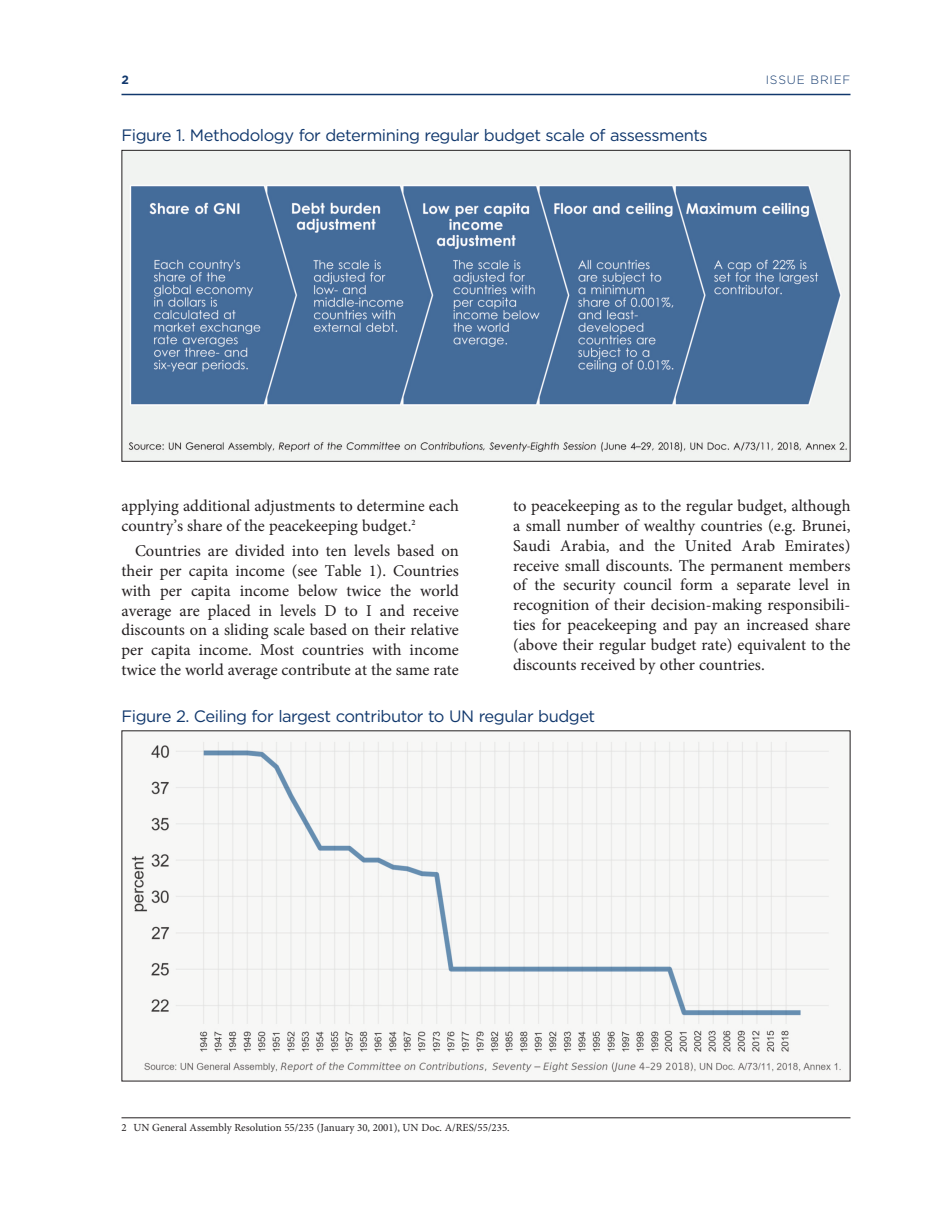
<style>
.page{position:relative;width:945px;height:1215px;background:#fff}
.page>*{position:absolute;margin:0;border:0;box-sizing:border-box;transform-origin:0 0}
.t1{font:16.5px/19.8px "Minion Pro";color:#231f20;text-align:justify}
.t2{font:16.5px "Gotham";letter-spacing:-.03em;color:#11386d}
.t3{font:300 12px "Gotham";letter-spacing:.07em;color:#11386d}
.t4{font:700 12px "Gotham";color:#11386d}
.t5{font:10.8px "Minion Pro";color:#231f20}
</style>
<div class="page">
<hr style="left:122px;top:94px;width:728px;height:1px;background:#11386d">
<hr style="left:122px;top:1117px;width:728px;height:1px;background:#231f20">
<img style="left:131px;top:740px;width:711px;height:333px">
<img style="left:124px;top:152px;width:724px;height:308px">
<p class="t4" style="left:122px;top:73px;width:9px">2</p>
<p class="t3" style="left:766px;top:73px;width:86px">ISSUE BRIEF</p>
<p class="t2" style="left:122px;top:126px;width:588px">Figure 1. Methodology for determining regular budget scale of assessments</p>
<p class="t1" style="left:122px;top:497px;width:339px">applying additional adjustments to determine each country’s share of the peacekeeping budget.<sup>2</sup></p>
<p class="t1" style="left:121px;top:542px;width:339px;text-indent:14px">Countries are divided into ten levels based on their per capita income (see Table 1). Countries with per capita income below twice the world average are placed in levels D to I and receive discounts on a sliding scale based on their relative per capita income. Most countries with income twice the world average contribute at the same rate</p>
<p class="t1" style="left:513px;top:497px;width:339px">to peacekeeping as to the regular budget, although a small number of wealthy countries (e.g. Brunei, Saudi Arabia, and the United Arab Emirates) receive small discounts. The permanent members of the security council form a separate level in recognition of their decision-making responsibili&shy;ties for peacekeeping and pay an increased share (above their regular budget rate) equivalent to the discounts received by other countries.</p>
<p class="t2" style="left:121px;top:707px;width:475px">Figure 2. Ceiling for largest contributor to UN regular budget</p>
<p class="t5" style="left:122px;top:1123px;width:390px">2 UN General Assembly Resolution 55/235 (January 30, 2001), UN Doc. A/RES/55/235.</p>
</div>
